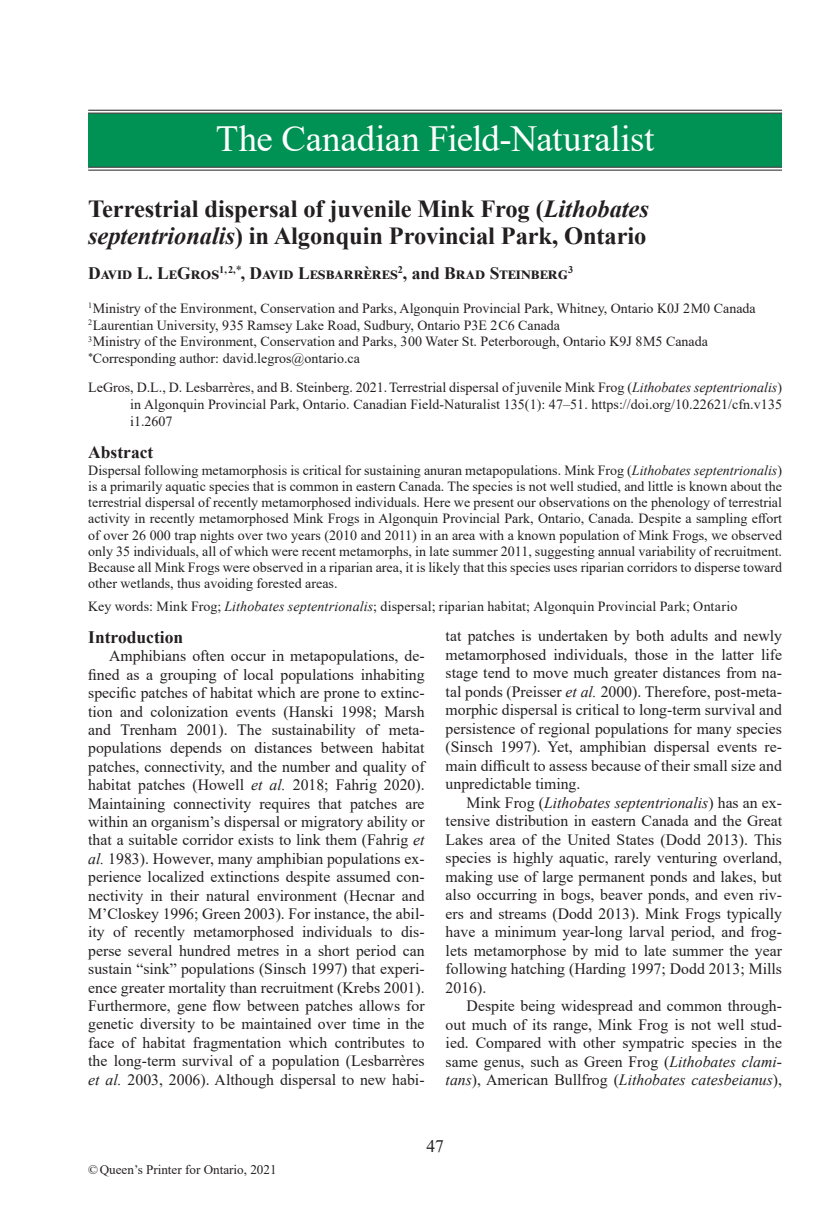
<style>
.page{position:relative;width:835px;height:1213px;background:#fff}
.page>*{position:absolute;margin:0;border:0;box-sizing:border-box;transform-origin:0 0}
.t1{font:36.75px "Times New Roman";letter-spacing:-.01em;color:#fff}
.t2{font:700 24.5px/27.1px "Times New Roman";letter-spacing:-.005em;color:#231f20}
.Authors{font:700 17.5px "Times New Roman";letter-spacing:.025em;color:#231f20}
.Section_Head{font:700 17.5px "Times New Roman";color:#231f20}
.Abstract_Head{font:700 17.5px "Times New Roman";color:#231f20}
.t3{font:17.5px "Times New Roman";color:#231f20}
.Body_Main{font:15.75px/18.4px "Times New Roman";color:#231f20;text-align:justify}
.Abstract{font:14px/16.3px "Times New Roman";color:#231f20;text-align:justify}
.Auth_Affiliations{font:14px "Times New Roman";color:#231f20}
.Publ_Citation{font:14px/16.8px "Times New Roman";letter-spacing:.005em;color:#231f20;text-align:justify}
.Key_words{font:14px "Times New Roman";letter-spacing:.01em;color:#231f20}
.t4{font:13.12px "Times New Roman";color:#231f20}
.s1{font-style:italic}
</style>
<div class="page">
<div style="left:88px;top:112px;width:694px;height:57px;background:#009254"></div>
<hr style="left:88px;top:110px;width:694px;height:3px;background:#fff">
<hr style="left:88px;top:110px;width:694px;height:1px;background:#231f20">
<hr style="left:88px;top:113px;width:694px;height:1px;background:#231f20">
<hr style="left:88px;top:167px;width:694px;height:3px;background:#fff">
<hr style="left:88px;top:167px;width:694px;height:1px;background:#231f20">
<hr style="left:88px;top:170px;width:694px;height:1px;background:#231f20">
<p class="t1" style="left:216px;top:113px;width:440px">The Canadian Field-Naturalist</p>
<p class="t2" style="left:88px;top:195px;width:562px">Terrestrial dispersal of juvenile Mink Frog (<span class="s1">Lithobates septentrionalis</span>) in Algonquin Provincial Park, Ontario</p>
<p class="Authors" style="left:88px;top:260px;width:486px">David L. LeGros<sup>1,2,</sup><sup>*</sup>, David Lesbarrères<sup>2</sup>, and Brad Steinberg<sup>3</sup></p>
<p class="Auth_Affiliations" style="left:88px;top:298px;width:669px"><sup>1</sup>Ministry of the Environment, Conservation and Parks, Algonquin Provincial Park, Whitney, Ontario K0J 2M0 Canada</p>
<p class="Auth_Affiliations" style="left:88px;top:315px;width:473px"><sup>2</sup>Laurentian University, 935 Ramsey Lake Road, Sudbury, Ontario P3E 2C6 Canada</p>
<p class="Auth_Affiliations" style="left:88px;top:332px;width:621px"><sup>3</sup>Ministry of the Environment, Conservation and Parks, 300 Water St. Peterborough, Ontario K9J 8M5 Canada</p>
<p class="Auth_Affiliations" style="left:88px;top:349px;width:273px"><sup>*</sup>Corresponding author: david.legros@ontario.ca</p>
<p class="Publ_Citation" style="left:130px;top:379px;width:653px;text-indent:-42px">LeGros, D.L., D. Lesbarrères, and B. Steinberg. 2021.Terrestrial dispersal of juvenile Mink Frog (<span class="s1">Lithobates septentrionalis</span>) in Algonquin Provincial Park, Ontario. Canadian Field-Naturalist 135(1): 47–51. https://doi.org/10.22621/cfn.v135 i1.2607</p>
<p class="Abstract_Head" style="left:88px;top:440px;width:67px">Abstract</p>
<p class="Abstract" style="left:88px;top:461px;width:695px">Dispersal following metamorphosis is critical for sustaining anuran metapopulations. Mink Frog (<span class="s1">Lithobates septentrionalis</span>) is a primarily aquatic species that is common in eastern Canada. The species is not well studied, and little is known about the terrestrial dispersal of recently metamorphosed individuals. Here we present our observations on the phenology of terrestrial activity in recently metamorphosed Mink Frogs in Algonquin Provincial Park, Ontario, Canada. Despite a sampling effort of over 26 000 trap nights over two years (2010 and 2011) in an area with a known population of Mink Frogs, we observed only 35 individuals, all of which were recent metamorphs, in late summer 2011, suggesting annual variability of recruitment.<br>Because all Mink Frogs were observed in a riparian area, it is likely that this species uses riparian corridors to disperse toward other wetlands, thus avoiding forested areas.</p>
<p class="Key_words" style="left:88px;top:596px;width:650px">Key words: Mink Frog; <span class="s1">Lithobates septentrionalis</span>; dispersal; riparian habitat; Algonquin Provincial Park; Ontario</p>
<p class="Section_Head" style="left:88px;top:624px;width:96px">Introduction</p>
<p class="Body_Main" style="left:88px;top:646px;width:338px;text-indent:21px">Amphibians often occur in metapopulations, de&shy;fined as a grouping of local populations inhabiting specific patches of habitat which are prone to extinc&shy;tion and colonization events (Hanski 1998; Marsh and Trenham 2001). The sustainability of meta&shy;populations depends on distances between habitat patches, connectivity, and the number and quality of habitat patches (Howell <span class="s1">et al.</span> 2018; Fahrig 2020).<br>Maintaining connectivity requires that patches are within an organism’s dispersal or migratory ability or that a suitable corridor exists to link them (Fahrig <span class="s1">et al.</span> 1983). However, many amphibian populations ex&shy;perience localized extinctions despite assumed con&shy;nectivity in their natural environment (Hecnar and M’Closkey 1996; Green 2003). For instance, the abil&shy;ity of recently metamorphosed individuals to dis&shy;perse several hundred metres in a short period can sustain “sink” populations (Sinsch 1997) that experi&shy;ence greater mortality than recruitment (Krebs 2001).<br>Furthermore, gene flow between patches allows for genetic diversity to be maintained over time in the face of habitat fragmentation which contributes to the long-term survival of a population (Lesbarrères <span class="s1">et al.</span> 2003, 2006). Although dispersal to new habi-</p>
<p class="Body_Main" style="left:446px;top:626px;width:338px">tat patches is undertaken by both adults and newly metamorphosed individuals, those in the latter life stage tend to move much greater distances from na&shy;tal ponds (Preisser <span class="s1">et al.</span> 2000). Therefore, post-meta&shy;morphic dispersal is critical to long-term survival and persistence of regional populations for many species (Sinsch 1997). Yet, amphibian dispersal events re&shy;main difficult to assess because of their small size and unpredictable timing.</p>
<p class="Body_Main" style="left:446px;top:792px;width:338px;text-indent:21px">Mink Frog (<span class="s1">Lithobates septentrionalis</span>) has an ex&shy;tensive distribution in eastern Canada and the Great Lakes area of the United States (Dodd 2013). This species is highly aquatic, rarely venturing overland, making use of large permanent ponds and lakes, but also occurring in bogs, beaver ponds, and even riv&shy;ers and streams (Dodd 2013). Mink Frogs typically have a minimum year-long larval period, and frog&shy;lets metamorphose by mid to late summer the year following hatching (Harding 1997; Dodd 2013; Mills 2016).</p>
<p class="Body_Main" style="left:446px;top:996px;width:338px;text-indent:21px">Despite being widespread and common through&shy;out much of its range, Mink Frog is not well stud&shy;ied. Compared with other sympatric species in the same genus, such as Green Frog (<span class="s1">Lithobates clami&shy;tans</span>), American Bullfrog (<span class="s1">Lithobates catesbeianus</span>),</p>
<p class="t4" style="left:88px;top:1161px;width:190px">©Queen’s Printer for Ontario, 2021</p>
<p class="t3" style="left:426px;top:1133px;width:19px">47</p>
</div>
